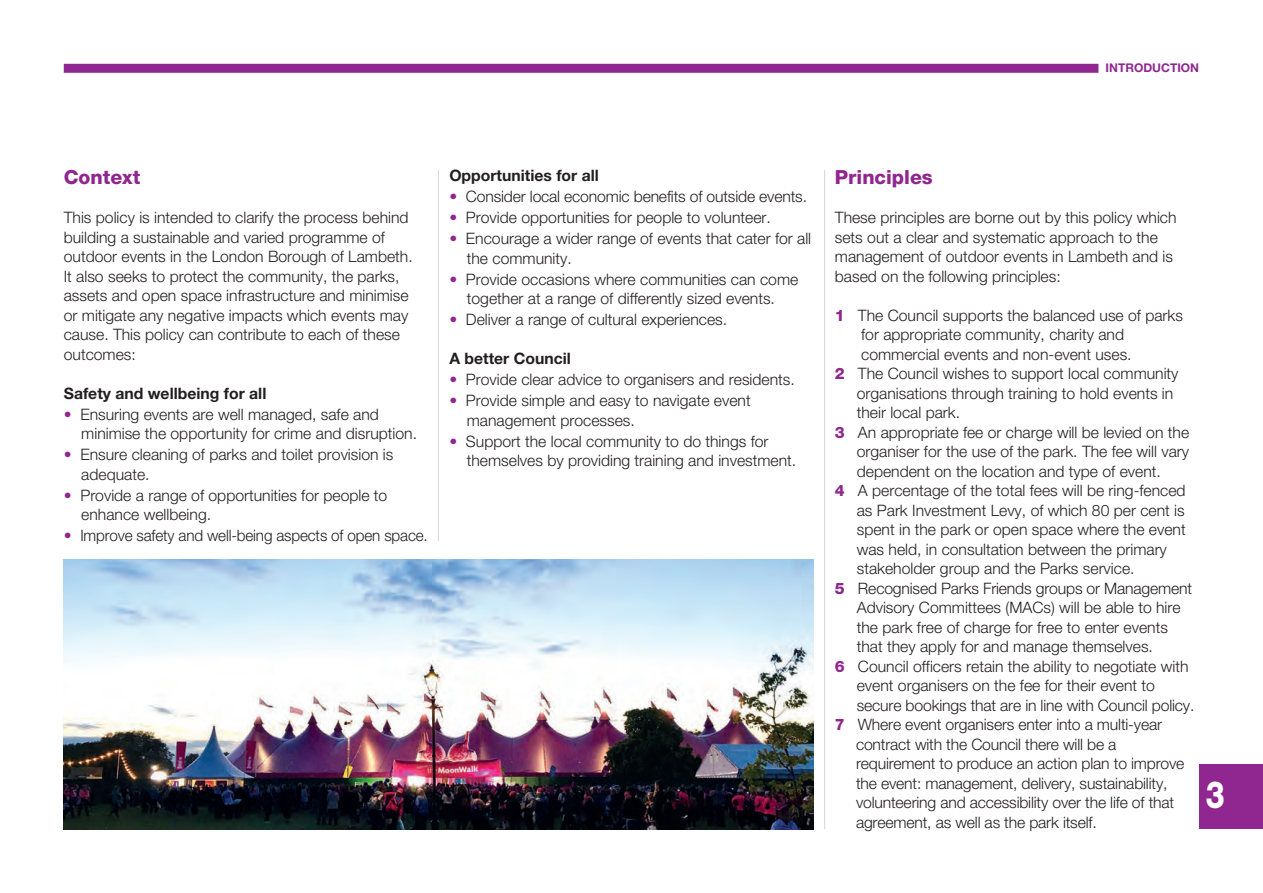
<style>
.page{position:relative;width:1263px;height:893px;background:#fff}
.page>*{position:absolute;margin:0;border:0;box-sizing:border-box;transform-origin:0 0}
.t1{font:800 37.5px "Helvetica Neue LT Std";color:#fff;scale:.8 1}
.t2{font:800 19.5px "Helvetica Neue LT Std";color:#90268f}
.t3{font:300 15.75px/19.5px "Helvetica Neue LT Std";color:#231f20}
.t4{font:700 15.75px "Helvetica Neue LT Std";color:#231f20}
.t5{font:700 12px "Helvetica Neue LT Std";color:#90268f}
.s1{color:#90268f}
.s2{font-weight:800;color:#90268f}
</style>
<div class="page">
<div style="left:64px;top:64px;width:1034px;height:9px;background:#90268f"></div>
<img style="left:64px;top:559px;width:750px;height:270px">
<div style="left:1199px;top:764px;width:64px;height:65px;background:#90268f"></div>
<hr style="left:438px;top:170px;width:1px;height:371px;background:#d5d6d0">
<hr style="left:824px;top:170px;width:1px;height:659px;background:#d5d6d0">
<p class="t5" style="left:1106px;top:61px;width:95px">INTRODUCTION</p>
<p class="t2" style="left:64px;top:165px;width:78px">Context</p>
<p class="t3" style="left:64px;top:207px;width:350px">This policy is intended to clarify the process behind building a sustainable and varied programme of outdoor events in the London Borough of Lambeth.<br>It also seeks to protect the community, the parks, assets and open space infrastructure and minimise or mitigate any negative impacts which events may cause. This policy can contribute to each of these outcomes:</p>
<p class="t4" style="left:64px;top:383px;width:204px">Safety and wellbeing for all</p>
<p class="t3" style="left:81px;top:404px;width:337px;text-indent:-18px"><span class="s1">•</span> Ensuring events are well managed, safe and minimise the opportunity for crime and disruption.</p>
<p class="t3" style="left:81px;top:444px;width:314px;text-indent:-18px"><span class="s1">•</span> Ensure cleaning of parks and toilet provision is adequate.</p>
<p class="t3" style="left:81px;top:485px;width:308px;text-indent:-18px"><span class="s1">•</span> Provide a range of opportunities for people to enhance wellbeing.</p>
<p class="t3" style="left:64px;top:525px;width:365px"><span class="s1">•</span> Improve safety and well-being aspects of open space.</p>
<p class="t4" style="left:449px;top:166px;width:151px">Opportunities for all</p>
<p class="t3" style="left:449px;top:187px;width:359px"><span class="s1">•</span> Consider local economic benefits of outside events.</p>
<p class="t3" style="left:449px;top:208px;width:323px"><span class="s1">•</span> Provide opportunities for people to volunteer.</p>
<p class="t3" style="left:467px;top:229px;width:346px;text-indent:-18px"><span class="s1">•</span> Encourage a wider range of events that cater for all the community.</p>
<p class="t3" style="left:449px;top:269px;width:350px;text-align:center"><span class="s1">•</span> Provide occasions where communities can come together at a range of differently sized events.</p>
<p class="t3" style="left:449px;top:310px;width:279px"><span class="s1">•</span> Deliver a range of cultural experiences.</p>
<p class="t4" style="left:449px;top:349px;width:123px">A better Council</p>
<p class="t3" style="left:449px;top:370px;width:347px"><span class="s1">•</span> Provide clear advice to organisers and residents.</p>
<p class="t3" style="left:467px;top:391px;width:285px;text-indent:-18px"><span class="s1">•</span> Provide simple and easy to navigate event management processes.</p>
<p class="t3" style="left:467px;top:431px;width:331px;text-indent:-18px"><span class="s1">•</span> Support the local community to do things for themselves by providing training and investment.</p>
<p class="t2" style="left:835px;top:165px;width:99px">Principles</p>
<p class="t3" style="left:835px;top:207px;width:343px">These principles are borne out by this policy which sets out a clear and systematic approach to the management of outdoor events in Lambeth and is based on the following principles:</p>
<p class="t3" style="left:835px;top:305px;width:350px"><span class="s2">1</span> The Council supports the balanced use of parks</p>
<p class="t3" style="left:861px;top:324px;width:264px">for appropriate community, charity and</p>
<p class="t3" style="left:861px;top:344px;width:272px">commercial events and non-event uses.</p>
<p class="t3" style="left:835px;top:363px;width:345px"><span class="s2">2</span> The Council wishes to support local community</p>
<p class="t3" style="left:857px;top:383px;width:318px">organisations through training to hold events in</p>
<p class="t3" style="left:857px;top:402px;width:105px">their local park.</p>
<p class="t3" style="left:835px;top:422px;width:356px"><span class="s2">3</span> An appropriate fee or charge will be levied on the</p>
<p class="t3" style="left:857px;top:441px;width:334px">organiser for the use of the park. The fee will vary</p>
<p class="t3" style="left:857px;top:461px;width:306px">dependent on the location and type of event.</p>
<p class="t3" style="left:835px;top:480px;width:352px"><span class="s2">4</span> A percentage of the total fees will be ring-fenced</p>
<p class="t3" style="left:857px;top:500px;width:329px">as Park Investment Levy, of which 80 per cent is</p>
<p class="t3" style="left:857px;top:519px;width:330px">spent in the park or open space where the event</p>
<p class="t3" style="left:857px;top:539px;width:312px">was held, in consultation between the primary</p>
<p class="t3" style="left:857px;top:558px;width:279px">stakeholder group and the Parks service.</p>
<p class="t3" style="left:835px;top:578px;width:359px"><span class="s2">5</span> Recognised Parks Friends groups or Management</p>
<p class="t3" style="left:857px;top:597px;width:325px">Advisory Committees (MACs) will be able to hire</p>
<p class="t3" style="left:857px;top:617px;width:313px">the park free of charge for free to enter events</p>
<p class="t3" style="left:857px;top:636px;width:298px">that they apply for and manage themselves.</p>
<p class="t3" style="left:835px;top:656px;width:355px"><span class="s2">6</span> Council officers retain the ability to negotiate with</p>
<p class="t3" style="left:857px;top:675px;width:300px">event organisers on the fee for their event to</p>
<p class="t3" style="left:857px;top:695px;width:339px">secure bookings that are in line with Council policy.</p>
<p class="t3" style="left:835px;top:714px;width:329px"><span class="s2">7</span> Where event organisers enter into a multi-year</p>
<p class="t3" style="left:856px;top:734px;width:262px">contract with the Council there will be a</p>
<p class="t3" style="left:856px;top:753px;width:330px">requirement to produce an action plan to improve</p>
<p class="t3" style="left:856px;top:773px;width:313px">the event: management, delivery, sustainability,</p>
<p class="t3" style="left:856px;top:792px;width:320px">volunteering and accessibility over the life of that</p>
<p class="t3" style="left:856px;top:812px;width:242px">agreement, as well as the park itself.</p>
<h1 class="t1" style="left:1206px;top:772px;width:25px">3</h1>
</div>
